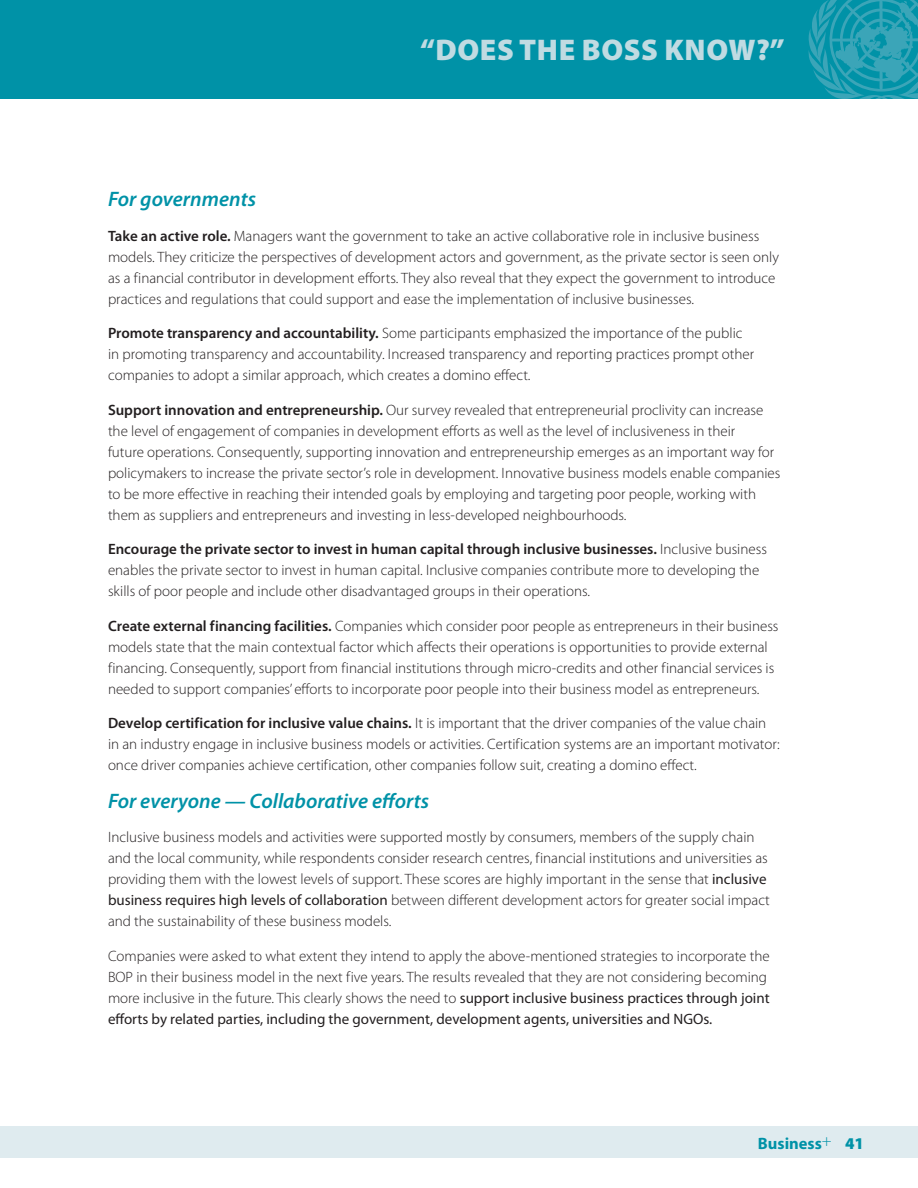
<style>
.page{position:relative;width:918px;height:1188px;background:#fff}
.page>*{position:absolute;margin:0;border:0;box-sizing:border-box;transform-origin:0 0}
.t1{font:900 30px "Myriad Pro";letter-spacing:.02em;color:#c0dbe2}
.t2{font:italic 600 21px "Myriad Pro";color:#0092a7}
.t3{font:700 16.5px "Myriad Pro";color:#0092a7}
.t4{font:300 15px/21px "Myriad Pro";color:#231f20}
.s1{font-weight:600}
.s2{font-weight:400}
.s3{font-weight:900}
</style>
<div class="page">
<div style="left:0;top:1126px;width:918px;height:32px;background:#dfebef"></div>
<div style="left:0;top:0;width:918px;height:99px;background:#0092a7"></div>
<svg style="left:808px;top:0;width:110px;height:99px"></svg>
<h1 class="t1" style="left:420px;top:39px;width:366px">“DOES THE BOSS KNOW?”</h1>
<h2 class="t2" style="left:108px;top:191px;width:150px">For governments</h2>
<p class="t4" style="left:108px;top:227px;width:672px"><span class="s1">Take an active role.</span> Managers want the government to take an active collaborative role in inclusive business models. They criticize the perspectives of development actors and government, as the private sector is seen only as a f inancial contributor in development efforts. They also reveal that they expect the government to introduce practices and regulations that could support and ease the implementation of inclusive businesses.</p>
<p class="t4" style="left:108px;top:324px;width:648px"><span class="s1">Promote transparency and accountability.</span> Some participants emphasized the importance of the public in promoting transparency and accountability. Increased transparency and reporting practices prompt other companies to adopt a similar approach, which creates a domino effect.</p>
<p class="t4" style="left:108px;top:401px;width:674px"><span class="s1">Support innovation and entrepreneurship.</span> Our survey revealed that entrepreneurial proclivity can increase the level of engagement of companies in development efforts as well as the level of inclusiveness in their<br>future operations. Consequently, supporting innovation and entrepreneurship emerges as an important way for policymakers to increase the private sector’s role in development. Innovative business models enable companies to be more effective in reaching their intended goals by employing and targeting poor people, working with them as suppliers and entrepreneurs and investing in less-developed neighbourhoods.</p>
<p class="t4" style="left:108px;top:540px;width:660px"><span class="s1">Encourage the private sector to invest in human capital through inclusive businesses.</span> Inclusive business enables the private sector to invest in human capital. Inclusive companies contribute more to developing the skills of poor people and include other disadvantaged groups in their operations.</p>
<p class="t4" style="left:108px;top:617px;width:672px"><span class="s1">Create external f inancing facilities.</span> Companies which consider poor people as entrepreneurs in their business models state that the main contextual factor which affects their operations is opportunities to provide external<br>f inancing. Consequently, support from f inancial institutions through micro-credits and other f inancial services is needed to support companies’ efforts to incorporate poor people into their business model as entrepreneurs.</p>
<p class="t4" style="left:108px;top:714px;width:673px"><span class="s1">Develop certif ication for inclusive value chains.</span> It is important that the driver companies of the value chain in an industry engage in inclusive business models or activities. Certif ication systems are an important motivator: once driver companies achieve certif ication, other companies follow suit, creating a domino effect.</p>
<h2 class="t2" style="left:108px;top:793px;width:323px">For everyone — Collaborative efforts</h2>
<p class="t4" style="left:108px;top:828px;width:663px">Inclusive business models and activities were supported mostly by consumers, members of the supply chain and the local community, while respondents consider research centres, f inancial institutions and universities as providing them with the lowest levels of support. These scores are highly important in the sense that <span class="s2">inclusive business requires high levels of collaboration</span> between different development actors for greater social impact and the sustainability of these business models.</p>
<p class="t4" style="left:108px;top:947px;width:663px">Companies were asked to what extent they intend to apply the above-mentioned strategies to incorporate the BOP in their business model in the next f ive years. The results revealed that they are not considering becoming more inclusive in the future. This clearly shows the need to <span class="s2">support inclusive business practices through joint efforts by related parties, including the government, development agents, universities and NGOs.</span></p>
<p class="t3" style="left:758px;top:1137px;width:108px">Business<sup>+</sup> <span class="s3">41</span></p>
</div>
